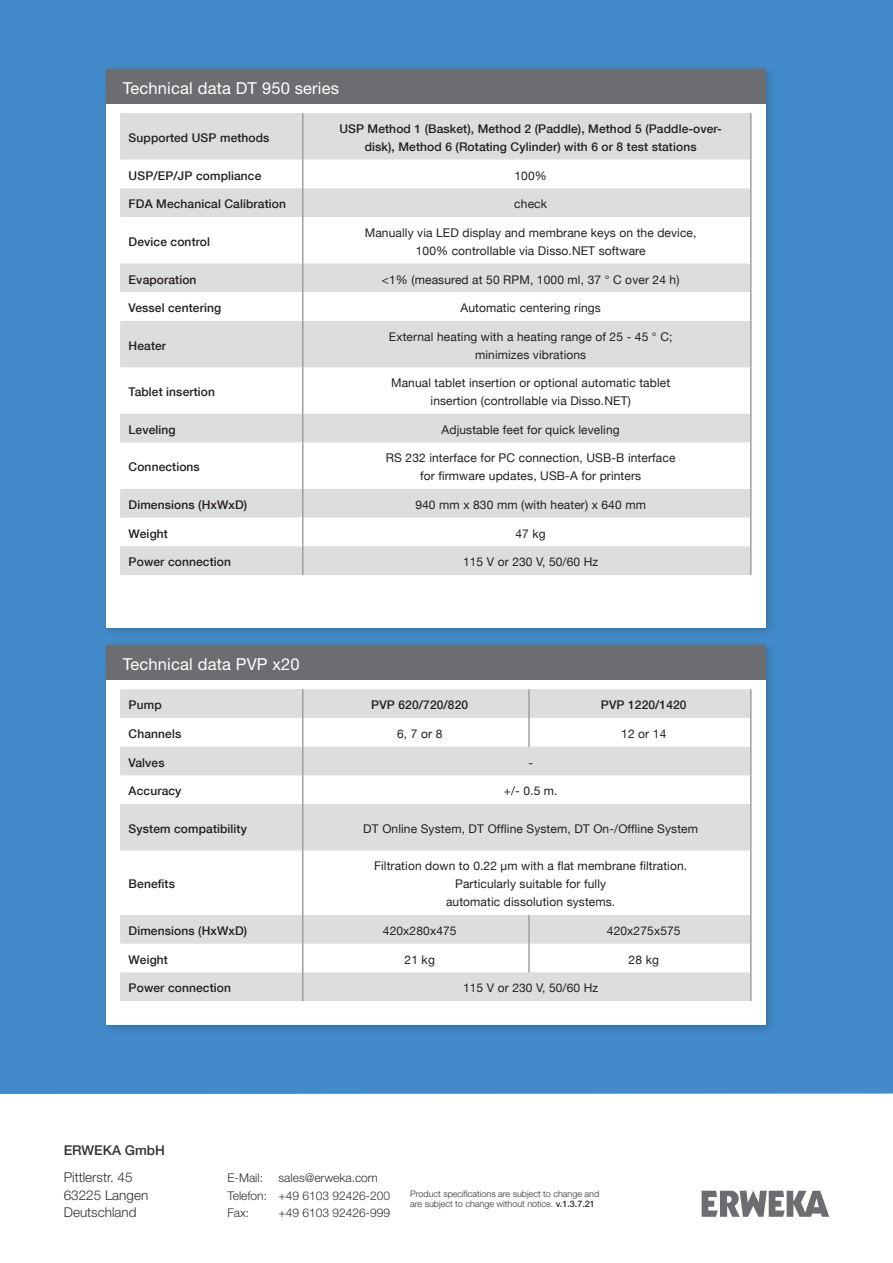
<style>
.page{position:relative;width:893px;height:1263px;background:#fff}
.page>*{position:absolute;margin:0;border:0;box-sizing:border-box;transform-origin:0 0}
.t1{font:16.5px "Helvetica Neue LT Std";letter-spacing:.01em;color:#fff}
.t2{font:300 13.5px/17.2px "Helvetica Neue LT Std";color:#312f30}
.t3{font:500 13.5px "Helvetica Neue LT Std";color:#312f30}
.t4{font:12px/18px "Helvetica Neue";letter-spacing:.01em;color:#231f20;text-align:center}
.t5{font:500 12px/18px "Helvetica Neue";letter-spacing:.01em;color:#231f20;text-align:center}
.t6{font:300 12px/17.2px "Helvetica Neue LT Std";color:#312f30}
.t7{font:300 9px/9.8px "Helvetica Neue LT Std";color:#312f30}
.s1{font-weight:500}
</style>
<div class="page">
<div style="left:0;top:0;width:893px;height:1093px;background:#428ac9"></div>
<div style="left:101px;top:64px;width:676px;height:575px;background:#231f20;opacity:.25"></div>
<div style="left:106px;top:69px;width:659px;height:558px;background:#fff"></div>
<div style="left:101px;top:640px;width:676px;height:396px;background:#231f20;opacity:.25"></div>
<div style="left:106px;top:645px;width:659px;height:379px;background:#fff"></div>
<div style="left:106px;top:69px;width:659px;height:35px;background:#6c6d70"></div>
<div style="left:106px;top:645px;width:659px;height:35px;background:#6c6d70"></div>
<svg style="left:120px;top:113px;width:630px;height:462px;fill:#dcdddf"></svg>
<hr style="left:750px;top:113px;width:2px;height:47px;background:#9d9fa2">
<hr style="left:750px;top:160px;width:2px;height:28px;background:#9d9fa2">
<hr style="left:750px;top:188px;width:2px;height:29px;background:#9d9fa2">
<hr style="left:750px;top:217px;width:2px;height:46px;background:#9d9fa2">
<hr style="left:750px;top:263px;width:2px;height:29px;background:#9d9fa2">
<hr style="left:750px;top:292px;width:2px;height:29px;background:#9d9fa2">
<hr style="left:750px;top:321px;width:2px;height:46px;background:#9d9fa2">
<hr style="left:750px;top:367px;width:2px;height:47px;background:#9d9fa2">
<hr style="left:750px;top:414px;width:2px;height:28px;background:#9d9fa2">
<hr style="left:750px;top:442px;width:2px;height:47px;background:#9d9fa2">
<hr style="left:750px;top:489px;width:2px;height:29px;background:#9d9fa2">
<hr style="left:750px;top:518px;width:2px;height:28px;background:#9d9fa2">
<hr style="left:750px;top:546px;width:2px;height:29px;background:#9d9fa2">
<hr style="left:302px;top:113px;width:1px;height:47px;background:#9d9fa2">
<svg style="left:302px;top:160px;width:1px;height:57px"></svg>
<hr style="left:302px;top:321px;width:1px;height:46px;background:#9d9fa2">
<svg style="left:302px;top:263px;width:1px;height:58px"></svg>
<hr style="left:302px;top:217px;width:1px;height:46px;background:#9d9fa2">
<hr style="left:302px;top:367px;width:1px;height:47px;background:#9d9fa2">
<svg style="left:302px;top:414px;width:1px;height:28px"></svg>
<hr style="left:302px;top:442px;width:1px;height:47px;background:#9d9fa2">
<svg style="left:302px;top:489px;width:1px;height:86px"></svg>
<svg style="left:120px;top:689px;width:630px;height:312px;fill:#dcdddf"></svg>
<hr style="left:528px;top:689px;width:2px;height:29px;background:#9d9fa2">
<hr style="left:750px;top:689px;width:2px;height:29px;background:#9d9fa2">
<hr style="left:528px;top:718px;width:2px;height:29px;background:#9d9fa2">
<hr style="left:750px;top:718px;width:2px;height:29px;background:#9d9fa2">
<hr style="left:750px;top:747px;width:2px;height:28px;background:#9d9fa2">
<hr style="left:750px;top:775px;width:2px;height:29px;background:#9d9fa2">
<hr style="left:750px;top:804px;width:2px;height:46px;background:#9d9fa2">
<hr style="left:750px;top:850px;width:2px;height:65px;background:#9d9fa2">
<hr style="left:528px;top:915px;width:2px;height:29px;background:#9d9fa2">
<hr style="left:528px;top:944px;width:2px;height:28px;background:#9d9fa2">
<hr style="left:750px;top:972px;width:2px;height:29px;background:#9d9fa2">
<hr style="left:302px;top:850px;width:1px;height:65px;background:#9d9fa2">
<hr style="left:750px;top:915px;width:2px;height:29px;background:#9d9fa2">
<hr style="left:750px;top:944px;width:2px;height:28px;background:#9d9fa2">
<svg style="left:302px;top:915px;width:1px;height:86px"></svg>
<hr style="left:302px;top:804px;width:1px;height:46px;background:#9d9fa2">
<svg style="left:302px;top:689px;width:1px;height:115px"></svg>
<svg style="left:702px;top:1191px;width:127px;height:26px"></svg>
<h1 class="t1" style="left:123px;top:79px;width:218px">Technical data DT 950 series</h1>
<p class="t5" style="left:129px;top:128px;width:142px">Supported USP methods</p>
<p class="t5" style="left:339px;top:119px;width:384px">USP Method 1 (Basket), Method 2 (Paddle), Method 5 (Paddle-over&shy;disk), Method 6 (Rotating Cylinder) with 6 or 8 test stations</p>
<p class="t5" style="left:129px;top:166px;width:134px">USP/EP/JP compliance</p>
<p class="t4" style="left:514px;top:166px;width:34px">100%</p>
<p class="t5" style="left:129px;top:195px;width:159px">FDA Mechanical Calibration</p>
<p class="t4" style="left:514px;top:195px;width:34px">check</p>
<p class="t5" style="left:129px;top:232px;width:83px">Device control</p>
<p class="t4" style="left:365px;top:223px;width:333px">Manually via LED display and membrane keys on the device,<br>100% controllable via Disso.NET software</p>
<p class="t5" style="left:129px;top:270px;width:69px">Evaporation</p>
<p class="t4" style="left:382px;top:270px;width:299px">&lt;1% (measured at 50 RPM, 1000 ml, 37 ° C over 24 h)</p>
<p class="t5" style="left:129px;top:298px;width:94px">Vessel centering</p>
<p class="t4" style="left:460px;top:299px;width:142px">Automatic centering rings</p>
<p class="t5" style="left:129px;top:336px;width:39px">Heater</p>
<p class="t4" style="left:389px;top:327px;width:285px">External heating with a heating range of 25 - 45 ° C; minimizes vibrations</p>
<p class="t5" style="left:129px;top:382px;width:88px">Tablet insertion</p>
<p class="t4" style="left:391px;top:374px;width:281px">Manual tablet insertion or optional automatic tablet insertion (controllable via Disso.NET)</p>
<p class="t5" style="left:129px;top:420px;width:49px">Leveling</p>
<p class="t4" style="left:442px;top:420px;width:180px">Adjustable feet for quick leveling</p>
<p class="t5" style="left:129px;top:458px;width:73px">Connections</p>
<p class="t4" style="left:386px;top:449px;width:291px">RS 232 interface for PC connection, USB-B interface for firmware updates, USB-A for printers</p>
<p class="t5" style="left:129px;top:495px;width:120px">Dimensions (HxWxD)</p>
<p class="t4" style="left:415px;top:495px;width:232px">940 mm x 830 mm (with heater) x 640 mm</p>
<p class="t5" style="left:129px;top:524px;width:41px">Weight</p>
<p class="t4" style="left:515px;top:524px;width:32px">47 kg</p>
<p class="t5" style="left:129px;top:553px;width:104px">Power connection</p>
<p class="t4" style="left:463px;top:553px;width:137px">115 V or 230 V, 50/60 Hz</p>
<h1 class="t1" style="left:123px;top:655px;width:179px">Technical data PVP x20</h1>
<p class="t5" style="left:129px;top:695px;width:35px">Pump</p>
<p class="t5" style="left:371px;top:695px;width:98px">PVP 620/720/820</p>
<p class="t5" style="left:601px;top:695px;width:87px">PVP 1220/1420</p>
<p class="t5" style="left:129px;top:724px;width:54px">Channels</p>
<p class="t4" style="left:397px;top:724px;width:47px">6, 7 or 8</p>
<p class="t4" style="left:621px;top:724px;width:47px">12 or 14</p>
<p class="t5" style="left:129px;top:753px;width:37px">Valves</p>
<p class="t4" style="left:528px;top:753px;width:6px">-</p>
<p class="t5" style="left:129px;top:782px;width:54px">Accuracy</p>
<p class="t4" style="left:504px;top:782px;width:55px">+/- 0.5 m.</p>
<p class="t5" style="left:129px;top:819px;width:120px">System compatibility</p>
<p class="t4" style="left:363px;top:819px;width:336px">DT Online System, DT Offline System, DT On-/Offline System</p>
<p class="t5" style="left:129px;top:875px;width:48px">Benefits</p>
<p class="t4" style="left:374px;top:857px;width:315px">Filtration down to 0.22 μm with a flat membrane filtration.<br>Particularly suitable for fully<br>automatic dissolution systems.</p>
<p class="t5" style="left:129px;top:921px;width:120px">Dimensions (HxWxD)</p>
<p class="t4" style="left:383px;top:921px;width:75px">420x280x475</p>
<p class="t4" style="left:607px;top:921px;width:75px">420x275x575</p>
<p class="t5" style="left:129px;top:950px;width:41px">Weight</p>
<p class="t4" style="left:405px;top:950px;width:32px">21 kg</p>
<p class="t4" style="left:629px;top:950px;width:32px">28 kg</p>
<p class="t5" style="left:129px;top:979px;width:104px">Power connection</p>
<p class="t4" style="left:463px;top:979px;width:137px">115 V or 230 V, 50/60 Hz</p>
<p class="t3" style="left:64px;top:1142px;width:103px">ERWEKA GmbH</p>
<p class="t2" style="left:64px;top:1168px;width:86px">Pittlerstr. 45<br>63225 Langen<br>Deutschland</p>
<p class="t6" style="left:228px;top:1169px;width:164px;text-indent:51px">sales@erweka.com<br>Telefon: +49 6103 92426-200<br>Fax:</p>
<p class="t6" style="left:228px;top:1169px;width:37px">E-Mail:</p>
<p class="t6" style="left:279px;top:1204px;width:113px">+49 6103 92426-999</p>
<p class="t7" style="left:410px;top:1189px;width:191px">Product specifications are subject to change and are subject to change without notice. <span class="s1">v.1.3.7.21</span></p>
</div>
